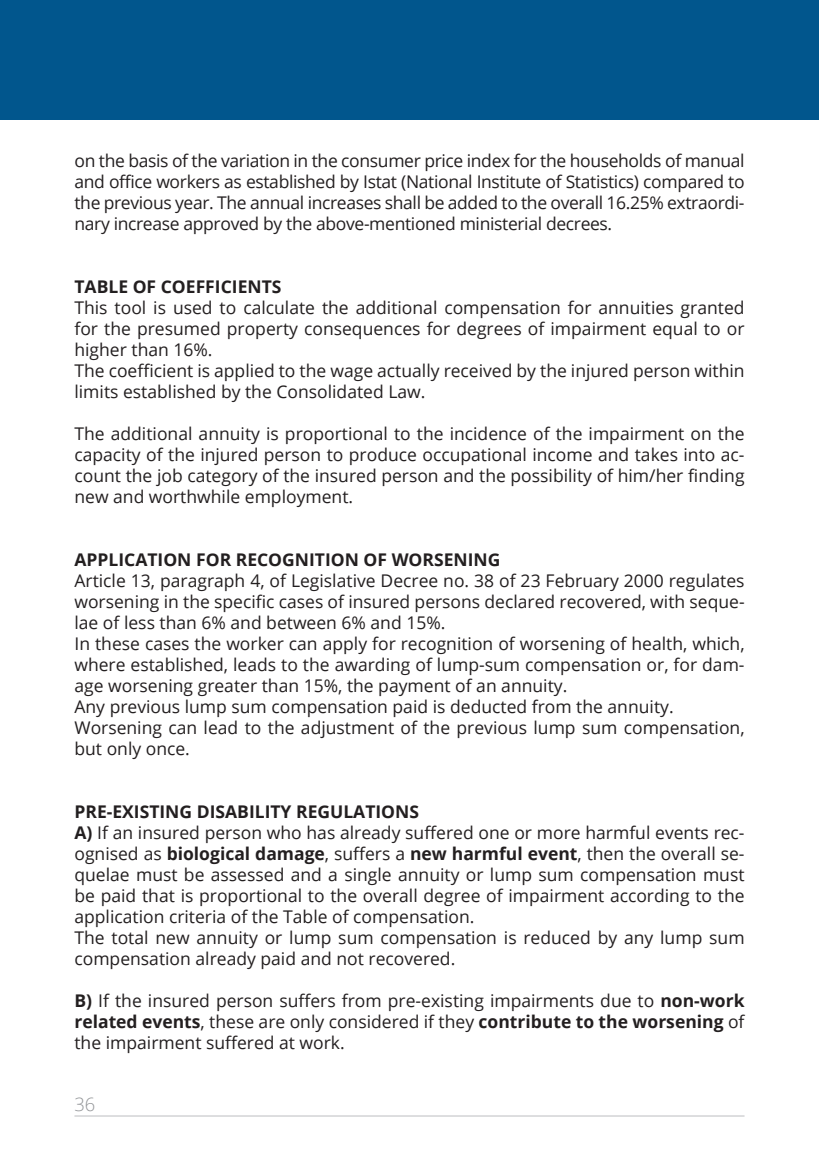
<style>
.page{position:relative;width:819px;height:1156px;background:#fff}
.page>*{position:absolute;margin:0;border:0;box-sizing:border-box;transform-origin:0 0}
.t1{font:300 18.38px "Open Sans";color:#939598}
.t2{font:17.5px/21px "Open Sans";color:#231f20;text-align:justify}
.t3{font:700 17.5px "Open Sans";color:#231f20}
.s1{font-weight:700}
</style>
<div class="page">
<hr style="left:74px;top:1116px;width:670px;height:1px;background:#bcbdc0">
<div style="left:0;top:0;width:819px;height:119px;background:#01568d"></div>
<p class="t2" style="left:74px;top:150px;width:671px">on the basis of the variation in the consumer price index for the households of manual and office workers as established by Istat (National Institute of Statistics) compared to the previous year. The annual increases shall be added to the overall 16.25% extraordi&shy;nary increase approved by the above-mentioned ministerial decrees.</p>
<p class="t3" style="left:74px;top:274px;width:208px">TABLE OF COEFFICIENTS</p>
<p class="t2" style="left:74px;top:297px;width:671px;text-align:left">This tool is used to calculate the additional compensation for annuities granted for the presumed property consequences for degrees of impairment equal to or higher than 16%.<br>The coefficient is applied to the wage actually received by the injured person within limits established by the Consolidated Law.</p>
<p class="t2" style="left:74px;top:423px;width:671px">The additional annuity is proportional to the incidence of the impairment on the capacity of the injured person to produce occupational income and takes into ac&shy;count the job category of the insured person and the possibility of him/her finding new and worthwhile employment.</p>
<p class="t3" style="left:74px;top:547px;width:427px">APPLICATION FOR RECOGNITION OF WORSENING</p>
<p class="t2" style="left:74px;top:570px;width:671px;text-align:left">Article 13, paragraph 4, of Legislative Decree no. 38 of 23 February 2000 regulates worsening in the specific cases of insured persons declared recovered, with seque&shy;lae of less than 6% and between 6% and 15%.<br>In these cases the worker can apply for recognition of worsening of health, which, where established, leads to the awarding of lump-sum compensation or, for dam&shy;age worsening greater than 15%, the payment of an annuity.<br>Any previous lump sum compensation paid is deducted from the annuity.<br>Worsening can lead to the adjustment of the previous lump sum compensation, but only once.</p>
<p class="t2" style="left:74px;top:801px;width:671px;text-align:left"><span class="s1">PRE-EXISTING DISABILITY REGULATIONS<br>A)</span> If an insured person who has already suffered one or more harmful events rec&shy;ognised as <span class="s1">biological damage</span>, suffers a <span class="s1">new harmful event</span>, then the overall se&shy;quelae must be assessed and a single annuity or lump sum compensation must be paid that is proportional to the overall degree of impairment according to the application criteria of the Table of compensation.<br>The total new annuity or lump sum compensation is reduced by any lump sum compensation already paid and not recovered.</p>
<p class="t2" style="left:74px;top:990px;width:671px"><span class="s1">B)</span> If the insured person suffers from pre-existing impairments due to <span class="s1">non-work related events</span>, these are only considered if they <span class="s1">contribute to the worsening</span> of the impairment suffered at work.</p>
<p class="t1" style="left:74px;top:1091px;width:22px">36</p>
</div>
